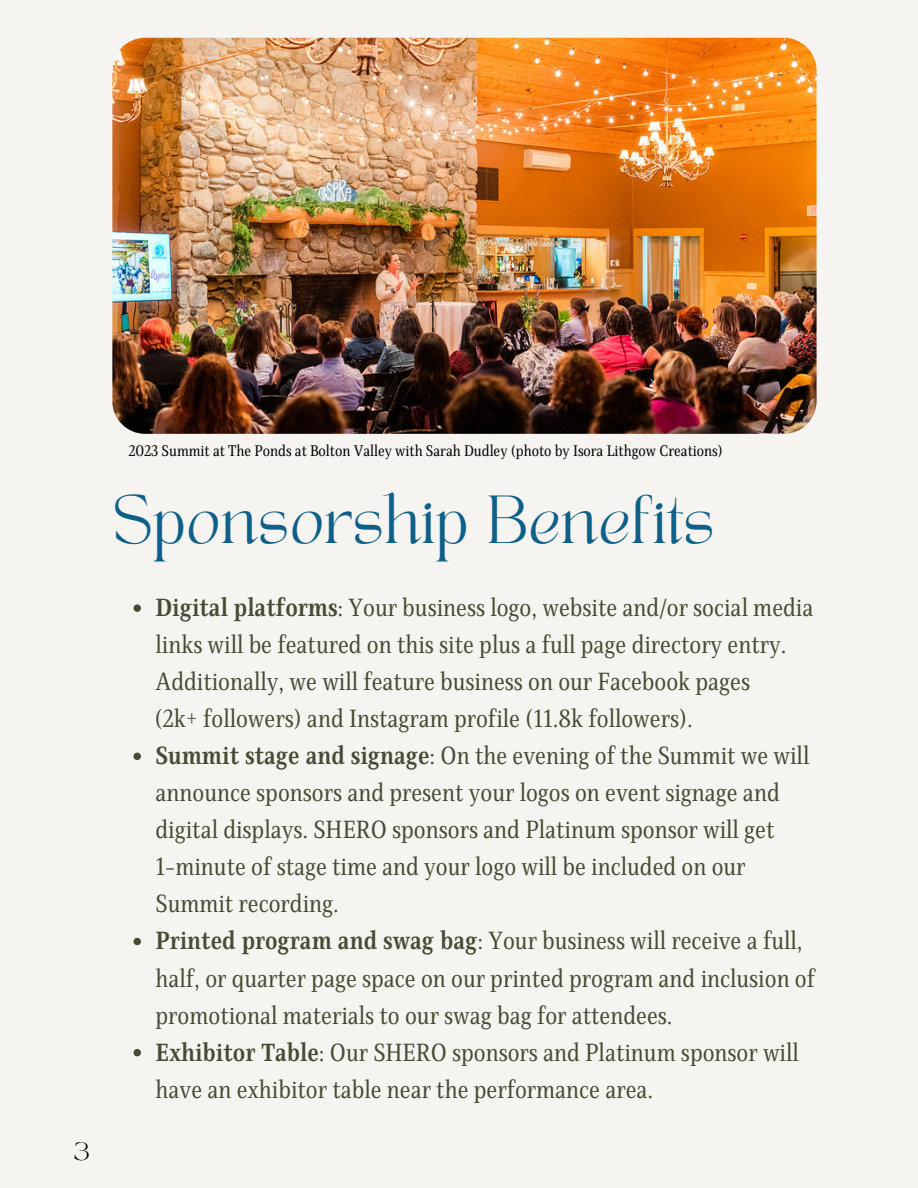
<style>
.page{position:relative;width:918px;height:1188px;background:#f6f4f1}
.page>*{position:absolute;margin:0;border:0;box-sizing:border-box;transform-origin:0 0}
.t1{font:47.55px "TANAEGEAN";color:#0f6088}
.t2{font:25.35px/37px "Singel";color:#474b34}
.t3{font:17.4px "TANAEGEAN";color:#000}
.t4{font:15.75px "Singel";color:#000}
.s1{font-weight:700}
</style>
<div class="page">
<svg style="left:134px;top:604px;width:7px;height:8px"></svg>
<svg style="left:134px;top:753px;width:7px;height:7px"></svg>
<svg style="left:134px;top:938px;width:7px;height:7px"></svg>
<svg style="left:134px;top:1049px;width:7px;height:7px"></svg>
<img style="left:112px;top:38px;width:705px;height:396px;border-radius:33px">
<p class="t3" style="left:74px;top:1142px;width:17px">3</p>
<p class="t4" style="left:128px;top:441px;width:596px">2023 Summit at The Ponds at Bolton Valley with Sarah Dudley (photo by Isora Lithgow Creations)</p>
<p class="t1" style="left:112px;top:492px;width:604px">Sponsorship Benefits</p>
<p class="t2" style="left:156px;top:590px;width:659px"><span class="s1">Digital platforms</span>: Your business logo, website and/or social media links will be featured on this site plus a full page directory entry.<br>Additionally, we will feature business on our Facebook pages</p>
<p class="t2" style="left:154px;top:701px;width:540px">(2k+ followers) and Instagram profile (11.8k followers).</p>
<h1 class="t2" style="left:156px;top:738px;width:655px"><span class="s1">Summit stage and signage</span>: On the evening of the Summit we will announce sponsors and present your logos on event signage and digital displays. SHERO sponsors and Platinum sponsor will get 1-minute of stage time and your logo will be included on our Summit recording.</h1>
<p class="t2" style="left:156px;top:923px;width:661px"><span class="s1">Printed program and swag bag</span>: Your business will receive a full, half, or quarter page space on our printed program and inclusion of promotional materials to our swag bag for attendees.</p>
<h2 class="t2" style="left:156px;top:1034px;width:645px"><span class="s1">Exhibitor Table</span>: Our SHERO sponsors and Platinum sponsor will have an exhibitor table near the performance area.</h2>
</div>
